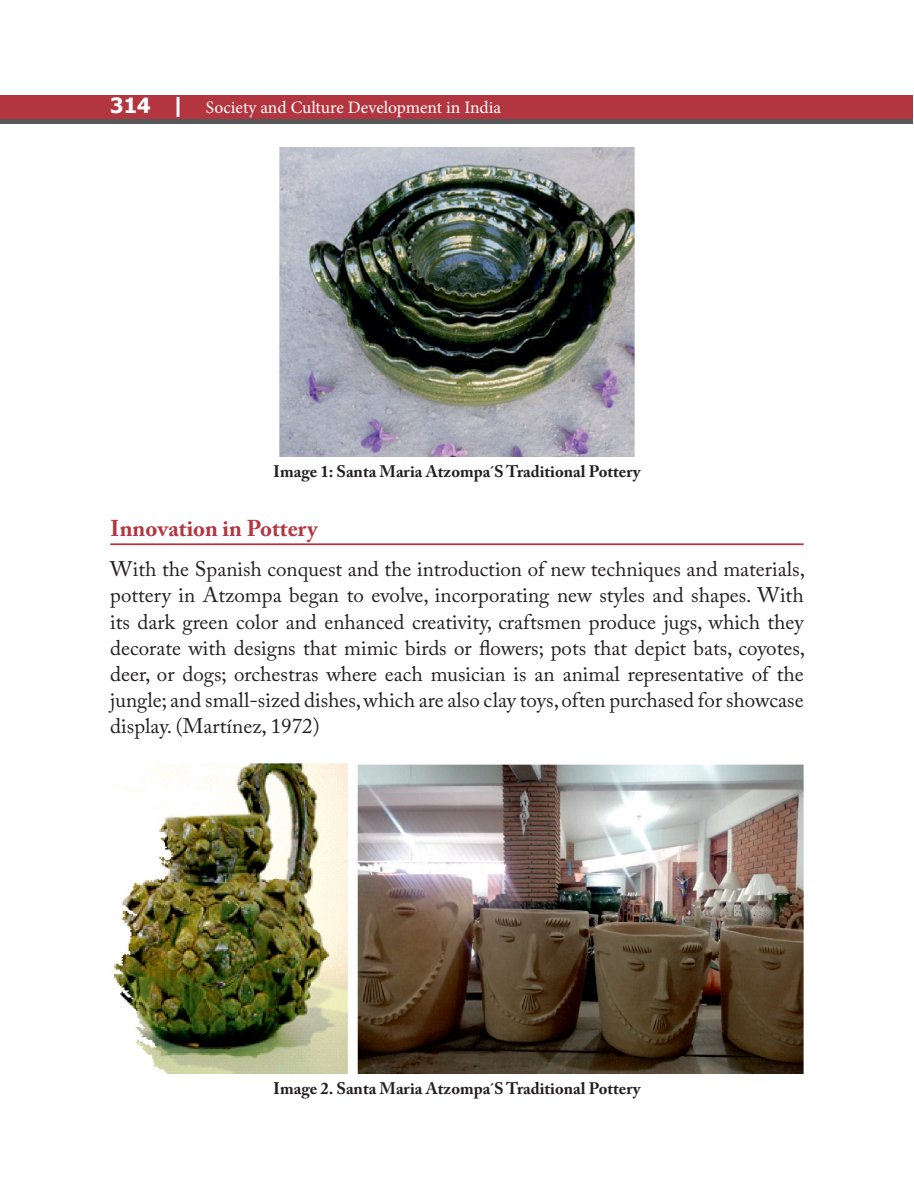
<style>
.page{position:relative;width:914px;height:1197px;background:#fff}
.page>*{position:absolute;margin:0;border:0;box-sizing:border-box;transform-origin:0 0}
.sub_head_1{font:700 22.75px "Adobe Caslon Pro";color:#b33540}
.Body_left{font:21px/26.1px "Adobe Caslon Pro";color:#231f20;text-align:justify}
.t1{font:17.5px "Minion Pro";color:#fff}
.t2{font:700 16.62px "Adobe Caslon Pro";color:#231f20}
.s1{font-family:"Tahoma";font-weight:700;font-size:21px}
</style>
<div class="page">
<div style="left:1px;top:95px;width:912px;height:29px;background:#b33540"></div>
<div style="left:1px;top:119px;width:912px;height:5px;background:#57585a"></div>
<hr style="left:110px;top:543px;width:693px;height:2px;background:#b33540">
<img style="left:279px;top:147px;width:356px;height:309px">
<img style="left:110px;top:764px;width:693px;height:309px">
<p class="t1" style="left:110px;top:96px;width:392px"><span class="s1">314 |</span> Society and Culture Development in India</p>
<p class="t2" style="left:273px;top:461px;width:369px">Image 1: Santa Maria Atzompa´S Traditional Pottery</p>
<p class="sub_head_1" style="left:110px;top:515px;width:209px">Innovation in Pottery</p>
<p class="Body_left" style="left:110px;top:556px;width:696px">With the Spanish conquest and the introduction of new techniques and materials, pottery in Atzompa began to evolve, incorporating new styles and shapes. With its dark green color and enhanced creativity, craftsmen produce jugs, which they decorate with designs that mimic birds or flowers; pots that depict bats, coyotes, deer, or dogs; orchestras where each musician is an animal representative of the jungle; and small-sized dishes, which are also clay toys, often purchased for showcase display. (Martínez, 1972)</p>
<p class="t2" style="left:273px;top:1078px;width:369px">Image 2. Santa Maria Atzompa´S Traditional Pottery</p>
</div>
